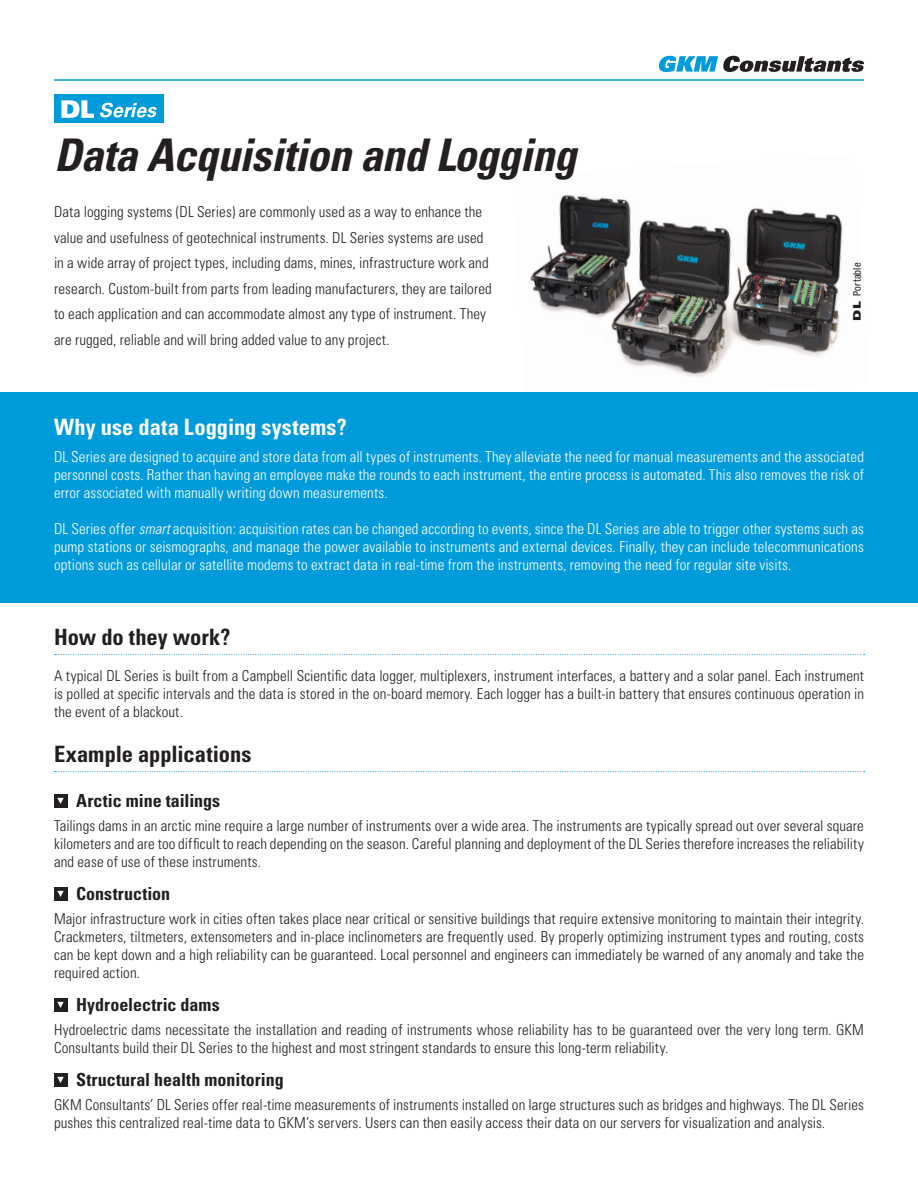
<style>
.page{position:relative;width:918px;height:1188px;background:#fff}
.page>*{position:absolute;margin:0;border:0;box-sizing:border-box;transform-origin:0 0}
.t1{font:italic 700 condensed 45px "Univers";letter-spacing:-.01em;color:#231f20}
.t2{font:700 condensed 22.5px "Univers";color:#231f20}
.t3{font:700 condensed 22.5px "Univers";letter-spacing:.005em;color:#fff}
.t4{font:700 condensed 18px "Univers";color:#231f20}
.t5{font:300 condensed 15px/18px "Univers";letter-spacing:.005em;color:#231f20}
.t6{font:300 condensed 15px/18px "Univers";letter-spacing:.005em;color:#fff;text-align:justify}
.t7{font:condensed 10.5px "Helvetica Neue";letter-spacing:.015em;color:#231f20}
.s1{font-family:"Univers";font-weight:900;font-stretch:expanded}
.s2{font-style:italic}
</style>
<div class="page">
<img style="left:530px;top:194px;width:313px;height:184px">
<svg style="left:54px;top:654px;width:811px;height:1px"></svg>
<svg style="left:54px;top:771px;width:811px;height:1px"></svg>
<div style="left:54px;top:794px;width:13px;height:13px;background:#231f20"></div>
<svg style="left:57px;top:798px;width:7px;height:6px"></svg>
<div style="left:54px;top:887px;width:13px;height:13px;background:#231f20"></div>
<svg style="left:57px;top:891px;width:7px;height:6px"></svg>
<div style="left:54px;top:998px;width:13px;height:13px;background:#231f20"></div>
<svg style="left:57px;top:1002px;width:7px;height:6px"></svg>
<div style="left:54px;top:1073px;width:13px;height:13px;background:#231f20"></div>
<svg style="left:57px;top:1077px;width:7px;height:6px"></svg>
<div style="left:0;top:392px;width:918px;height:211px;background:#009bda"></div>
<hr style="left:54px;top:79px;width:810px;height:2px;background:#009bda">
<svg style="left:658px;top:56px;width:206px;height:16px"></svg>
<div style="left:54px;top:94px;width:109px;height:29px;background:#009bda"></div>
<svg style="left:61px;top:100px;width:96px;height:18px"></svg>
<p class="t1" style="left:54px;top:127px;width:524px">Data Acquisition and Logging</p>
<p class="t5" style="left:54px;top:199px;width:439px;line-height:25.5px">Data logging systems (DL Series) are commonly used as a way to enhance the value and usefulness of geotechnical instruments. DL Series systems are used in a wide array of project types, including dams, mines, infrastructure work and research. Custom-built from parts from leading manufacturers, they are tailored to each application and can accommodate almost any type of instrument. They are rugged, reliable and will bring added value to any project.</p>
<p class="t7" style="left:851px;top:321px;width:59px;rotate:-90deg"><span class="s1">DL</span> Portable</p>
<p class="t3" style="left:54px;top:413px;width:294px">Why use data Logging systems?</p>
<p class="t6" style="left:54px;top:448px;width:812px">DL Series are designed to acquire and store data from all types of instruments. They alleviate the need for manual measurements and the associated personnel costs. Rather than having an employee make the rounds to each instrument, the entire process is automated. This also removes the risk of error associated with manually writing down measurements.</p>
<p class="t6" style="left:54px;top:520px;width:811px">DL Series offer <span class="s2">smart</span> acquisition: acquisition rates can be changed according to events, since the DL Series are able to trigger other systems such as pump stations or seismographs, and manage the power available to instruments and external devices. Finally, they can include telecommunications options such as cellular or satellite modems to extract data in real-time from the instruments, removing the need for regular site visits.</p>
<p class="t2" style="left:54px;top:623px;width:178px">How do they work?</p>
<p class="t5" style="left:54px;top:667px;width:812px;text-align:justify">A typical DL Series is built from a Campbell Scientific data logger, multiplexers, instrument interfaces, a battery and a solar panel. Each instrument is polled at specific intervals and the data is stored in the on-board memory. Each logger has a built-in battery that ensures continuous operation in the event of a blackout.</p>
<p class="t2" style="left:54px;top:740px;width:199px">Example applications</p>
<p class="t4" style="left:76px;top:790px;width:146px">Arctic mine tailings</p>
<p class="t5" style="left:54px;top:817px;width:811px;text-align:justify">Tailings dams in an arctic mine require a large number of instruments over a wide area. The instruments are typically spread out over several square kilometers and are too difficult to reach depending on the season. Careful planning and deployment of the DL Series therefore increases the reliability and ease of use of these instruments.</p>
<p class="t4" style="left:76px;top:883px;width:96px">Construction</p>
<p class="t5" style="left:54px;top:910px;width:812px;text-align:justify">Major infrastructure work in cities often takes place near critical or sensitive buildings that require extensive monitoring to maintain their integrity.<br>Crackmeters, tiltmeters, extensometers and in-place inclinometers are frequently used. By properly optimizing instrument types and routing, costs can be kept down and a high reliability can be guaranteed. Local personnel and engineers can immediately be warned of any anomaly and take the required action.</p>
<p class="t4" style="left:76px;top:994px;width:145px">Hydroelectric dams</p>
<p class="t5" style="left:54px;top:1021px;width:811px">Hydroelectric dams necessitate the installation and reading of instruments whose reliability has to be guaranteed over the very long term. GKM<br>Consultants build their DL Series to the highest and most stringent standards to ensure this long-term reliability.</p>
<p class="t4" style="left:76px;top:1069px;width:209px">Structural health monitoring</p>
<p class="t5" style="left:54px;top:1096px;width:811px">GKM Consultants’ DL Series offer real-time measurements of instruments installed on large structures such as bridges and highways. The DL Series pushes this centralized real-time data to GKM’s servers. Users can then easily access their data on our servers for visualization and analysis.</p>
</div>
